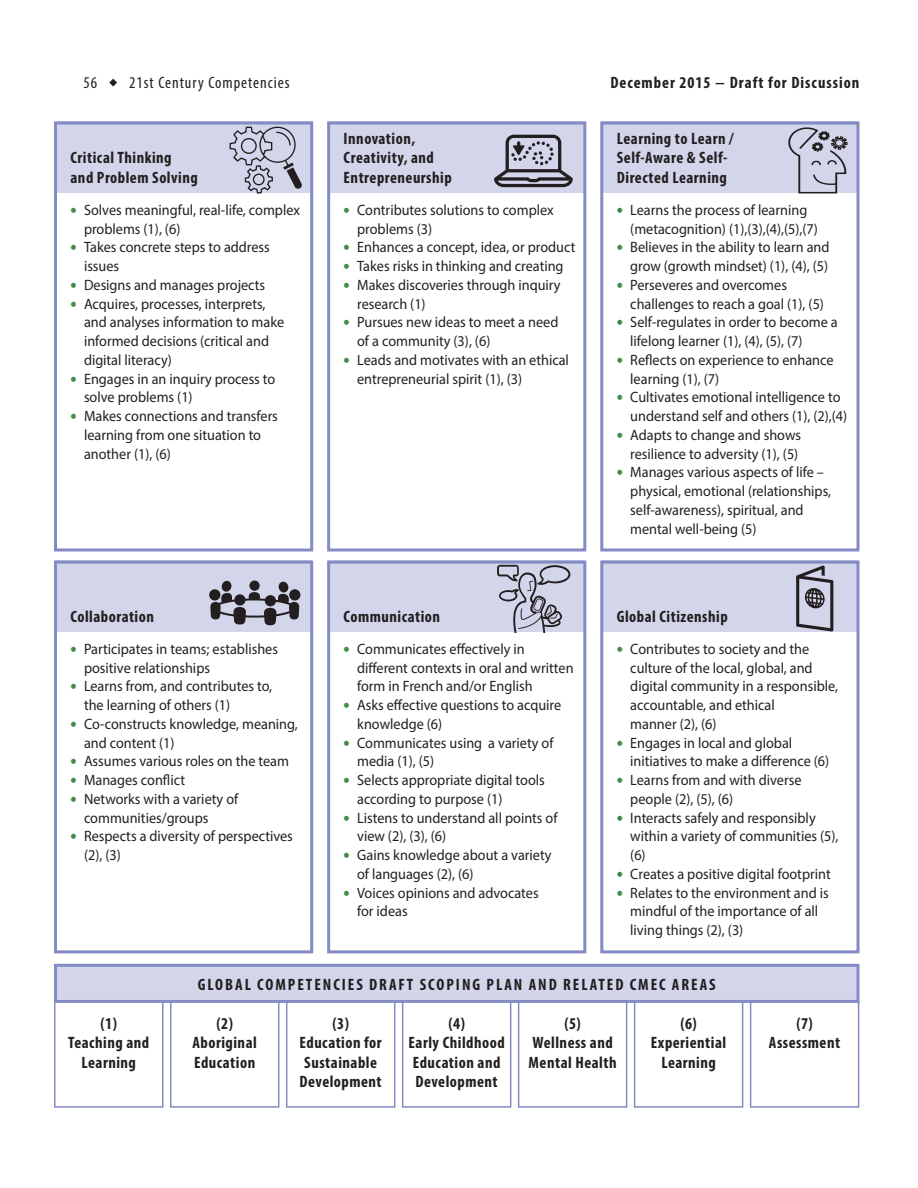
<style>
.page{position:relative;width:918px;height:1188px;background:#fff}
.page>*{position:absolute;margin:0;border:0;box-sizing:border-box;transform-origin:0 0}
.special_head{font:700 condensed 16.5px/19.5px "Myriad Pro";letter-spacing:.03em;color:#231f20;text-align:center}
.special_head-2{font:700 condensed 16.5px "Myriad Pro";letter-spacing:.12em;color:#231f20}
.special_head-3{font:700 condensed 16.5px "Myriad Pro";letter-spacing:.06em;color:#231f20}
.t1{font:condensed 16.5px "Myriad Pro";letter-spacing:.06em;color:#231f20}
.t2{font:15px/18.8px "Myriad Pro";color:#231f20;scale:.95 1}
.s1{font-weight:900;font-size:18px;color:#448d46}
</style>
<div class="page">
<svg style="left:109px;top:79px;width:8px;height:8px"></svg>
<div style="left:56px;top:965px;width:802px;height:36px;background:#d3d5eb"></div>
<div style="left:54px;top:964px;width:806px;height:39px;border:3px solid #838bc5"></div>
<div style="left:54px;top:1001px;width:110px;height:107px;border:2px solid #838bc5"></div>
<div style="left:170px;top:1001px;width:109px;height:107px;border:2px solid #838bc5"></div>
<div style="left:286px;top:1001px;width:109px;height:107px;border:2px solid #838bc5"></div>
<div style="left:402px;top:1001px;width:109px;height:107px;border:2px solid #838bc5"></div>
<div style="left:518px;top:1001px;width:109px;height:107px;border:2px solid #838bc5"></div>
<div style="left:634px;top:1001px;width:109px;height:107px;border:2px solid #838bc5"></div>
<div style="left:750px;top:1001px;width:109px;height:107px;border:2px solid #838bc5"></div>
<div style="left:56px;top:122px;width:257px;height:71px;background:#d3d5eb"></div>
<div style="left:329px;top:122px;width:256px;height:71px;background:#d3d5eb"></div>
<div style="left:602px;top:122px;width:256px;height:71px;background:#d3d5eb"></div>
<div style="left:54px;top:122px;width:259px;height:430px;border:3px solid #838bc5"></div>
<svg style="left:230px;top:127px;width:72px;height:66px"></svg>
<div style="left:327px;top:122px;width:259px;height:430px;border:3px solid #838bc5"></div>
<svg style="left:494px;top:135px;width:79px;height:52px"></svg>
<div style="left:600px;top:122px;width:260px;height:430px;border:3px solid #838bc5"></div>
<svg style="left:788px;top:127px;width:59px;height:66px"></svg>
<div style="left:55px;top:561px;width:257px;height:71px;background:#d3d5eb"></div>
<div style="left:329px;top:561px;width:256px;height:71px;background:#d3d5eb"></div>
<div style="left:602px;top:561px;width:256px;height:71px;background:#d3d5eb"></div>
<div style="left:54px;top:561px;width:259px;height:392px;border:3px solid #838bc5"></div>
<div style="left:249px;top:581px;width:11px;height:10px;background:#231f20;border-radius:50%"></div>
<div style="left:222px;top:581px;width:10px;height:11px;background:#231f20;border-radius:50%"></div>
<div style="left:279px;top:581px;width:9px;height:12px;background:#231f20;border-radius:50%"></div>
<div style="left:209px;top:589px;width:11px;height:12px;background:#231f20;border-radius:50%"></div>
<div style="left:289px;top:589px;width:11px;height:12px;background:#231f20;border-radius:50%"></div>
<svg style="left:210px;top:592px;width:89px;height:33px"></svg>
<div style="left:327px;top:561px;width:259px;height:392px;border:3px solid #838bc5"></div>
<svg style="left:497px;top:565px;width:73px;height:67px"></svg>
<div style="left:600px;top:561px;width:260px;height:392px;border:3px solid #838bc5"></div>
<svg style="left:796px;top:565px;width:37px;height:66px"></svg>
<p class="t1" style="left:83px;top:73px;width:15px">56</p>
<p class="t1" style="left:129px;top:73px;width:162px">21st Century Competencies</p>
<p class="special_head" style="left:70px;top:148px;width:129px;text-align:left">Critical Thinking and Problem Solving</p>
<p class="t2" style="left:84px;top:200px;width:229px;text-indent:-14px"><span class="s1">•</span> Solves meaningful, real-life, complex problems (1), (6)</p>
<p class="t2" style="left:84px;top:238px;width:197px;text-indent:-14px"><span class="s1">•</span> Takes concrete steps to address issues</p>
<p class="t2" style="left:70px;top:275px;width:206px"><span class="s1">•</span> Designs and manages projects</p>
<p class="t2" style="left:84px;top:294px;width:212px;text-indent:-14px"><span class="s1">•</span> Acquires, processes, interprets, and analyses information to make informed decisions (critical and digital literacy)</p>
<p class="t2" style="left:84px;top:369px;width:203px;text-indent:-14px"><span class="s1">•</span> Engages in an inquiry process to solve problems (1)</p>
<p class="t2" style="left:84px;top:407px;width:206px;text-indent:-14px"><span class="s1">•</span> Makes connections and transfers learning from one situation to another (1), (6)</p>
<p class="special_head" style="left:70px;top:606px;width:85px">Collaboration</p>
<p class="t2" style="left:84px;top:639px;width:206px;text-indent:-14px"><span class="s1">•</span> Participates in teams; establishes positive relationships</p>
<p class="t2" style="left:84px;top:677px;width:200px;text-indent:-14px"><span class="s1">•</span> Learns from, and contributes to, the learning of others (1)</p>
<p class="t2" style="left:84px;top:714px;width:227px;text-indent:-14px"><span class="s1">•</span> Co-constructs knowledge, meaning, and content (1)</p>
<p class="t2" style="left:70px;top:752px;width:232px"><span class="s1">•</span> Assumes various roles on the team</p>
<p class="t2" style="left:70px;top:771px;width:122px"><span class="s1">•</span> Manages conflict</p>
<p class="t2" style="left:84px;top:789px;width:164px;text-indent:-14px"><span class="s1">•</span> Networks with a variety of communities/groups</p>
<p class="t2" style="left:84px;top:827px;width:221px;text-indent:-14px"><span class="s1">•</span> Respects a diversity of perspectives (2), (3)</p>
<p class="special_head" style="left:344px;top:128px;width:110px;text-align:left">Innovation,<br>Creativity, and<br>Entrepreneurship</p>
<p class="t2" style="left:357px;top:200px;width:209px;text-indent:-14px"><span class="s1">•</span> Contributes solutions to complex problems (3)</p>
<p class="t2" style="left:344px;top:238px;width:245px"><span class="s1">•</span> Enhances a concept, idea, or product</p>
<p class="t2" style="left:344px;top:257px;width:233px"><span class="s1">•</span> Takes risks in thinking and creating</p>
<p class="t2" style="left:357px;top:275px;width:216px;text-indent:-14px"><span class="s1">•</span> Makes discoveries through inquiry research (1)</p>
<p class="t2" style="left:357px;top:313px;width:213px;text-indent:-14px"><span class="s1">•</span> Pursues new ideas to meet a need of a community (3), (6)</p>
<p class="t2" style="left:357px;top:350px;width:225px;text-indent:-14px"><span class="s1">•</span> Leads and motivates with an ethical entrepreneurial spirit (1), (3)</p>
<p class="special_head" style="left:344px;top:606px;width:98px">Communication</p>
<p class="t2" style="left:357px;top:639px;width:229px;text-indent:-14px"><span class="s1">•</span> Communicates effectively in different contexts in oral and written form in French and/or English</p>
<p class="t2" style="left:357px;top:696px;width:216px;text-indent:-14px"><span class="s1">•</span> Asks effective questions to acquire knowledge (6)</p>
<p class="t2" style="left:357px;top:733px;width:208px;text-indent:-14px"><span class="s1">•</span> Communicates using a variety of media (1), (5)</p>
<p class="t2" style="left:357px;top:771px;width:199px;text-indent:-14px"><span class="s1">•</span> Selects appropriate digital tools according to purpose (1)</p>
<p class="t2" style="left:357px;top:808px;width:212px;text-indent:-14px"><span class="s1">•</span> Listens to understand all points of view (2), (3), (6)</p>
<p class="t2" style="left:357px;top:846px;width:206px;text-indent:-14px"><span class="s1">•</span> Gains knowledge about a variety of languages (2), (6)</p>
<p class="t2" style="left:357px;top:883px;width:193px;text-indent:-14px"><span class="s1">•</span> Voices opinions and advocates for ideas</p>
<p class="special_head-3" style="left:610px;top:72px;width:251px">December 2015 − Draft for Discussion</p>
<p class="special_head" style="left:617px;top:128px;width:119px;text-align:left">Learning to Learn /<br>Self-Aware &amp; Self-<br>Directed Learning</p>
<p class="t2" style="left:630px;top:200px;width:199px;text-indent:-14px"><span class="s1">•</span> Learns the process of learning (metacognition) (1),(3),(4),(5),(7)</p>
<p class="t2" style="left:617px;top:238px;width:225px;text-align:right"><span class="s1">•</span> Believes in the ability to learn and grow (growth mindset) (1), (4), (5)</p>
<p class="t2" style="left:630px;top:275px;width:205px;text-indent:-14px"><span class="s1">•</span> Perseveres and overcomes challenges to reach a goal (1), (5)</p>
<p class="t2" style="left:630px;top:313px;width:220px;text-indent:-14px"><span class="s1">•</span> Self-regulates in order to become a lifelong learner (1), (4), (5), (7)</p>
<p class="t2" style="left:630px;top:350px;width:216px;text-indent:-14px"><span class="s1">•</span> Reflects on experience to enhance learning (1), (7)</p>
<p class="t2" style="left:630px;top:388px;width:230px;text-indent:-14px"><span class="s1">•</span> Cultivates emotional intelligence to understand self and others (1), (2),(4)</p>
<p class="t2" style="left:617px;top:425px;width:195px;text-align:right"><span class="s1">•</span> Adapts to change and shows resilience to adversity (1), (5)</p>
<p class="t2" style="left:630px;top:463px;width:213px;text-indent:-14px"><span class="s1">•</span> Manages various aspects of life – physical, emotional (relationships, self-awareness), spiritual, and mental well-being (5)</p>
<p class="special_head" style="left:617px;top:606px;width:112px">Global Citizenship</p>
<p class="t2" style="left:630px;top:639px;width:220px;text-indent:-14px"><span class="s1">•</span> Contributes to society and the culture of the local, global, and digital community in a responsible, accountable, and ethical<br>manner (2), (6)</p>
<p class="t2" style="left:630px;top:733px;width:211px;text-indent:-14px"><span class="s1">•</span> Engages in local and global initiatives to make a difference (6)</p>
<p class="t2" style="left:630px;top:771px;width:182px;text-indent:-14px"><span class="s1">•</span> Learns from and with diverse people (2), (5), (6)</p>
<p class="t2" style="left:630px;top:808px;width:221px;text-indent:-14px"><span class="s1">•</span> Interacts safely and responsibly within a variety of communities (5), (6)</p>
<p class="t2" style="left:617px;top:864px;width:227px"><span class="s1">•</span> Creates a positive digital footprint</p>
<p class="t2" style="left:630px;top:883px;width:210px;text-indent:-14px"><span class="s1">•</span> Relates to the environment and is mindful of the importance of all living things (2), (3)</p>
<p class="special_head-2" style="left:198px;top:974px;width:520px">GLOBAL COMPETENCIES DRAFT SCOPING PLAN AND RELATED CMEC AREAS</p>
<p class="special_head" style="left:68px;top:1013px;width:83px">(1)<br>Teaching and<br>Learning</p>
<p class="special_head" style="left:193px;top:1013px;width:66px">(2)<br>Aboriginal<br>Education</p>
<p class="special_head" style="left:300px;top:1013px;width:84px">(3)<br>Education for<br>Sustainable<br>Development</p>
<p class="special_head" style="left:409px;top:1013px;width:98px">(4)<br>Early Childhood<br>Education and<br>Development</p>
<p class="special_head" style="left:529px;top:1013px;width:90px">(5)<br>Wellness and<br>Mental Health</p>
<p class="special_head" style="left:651px;top:1013px;width:77px">(6)<br>Experiential<br>Learning</p>
<p class="special_head" style="left:769px;top:1013px;width:73px">(7)<br>Assessment</p>
</div>
